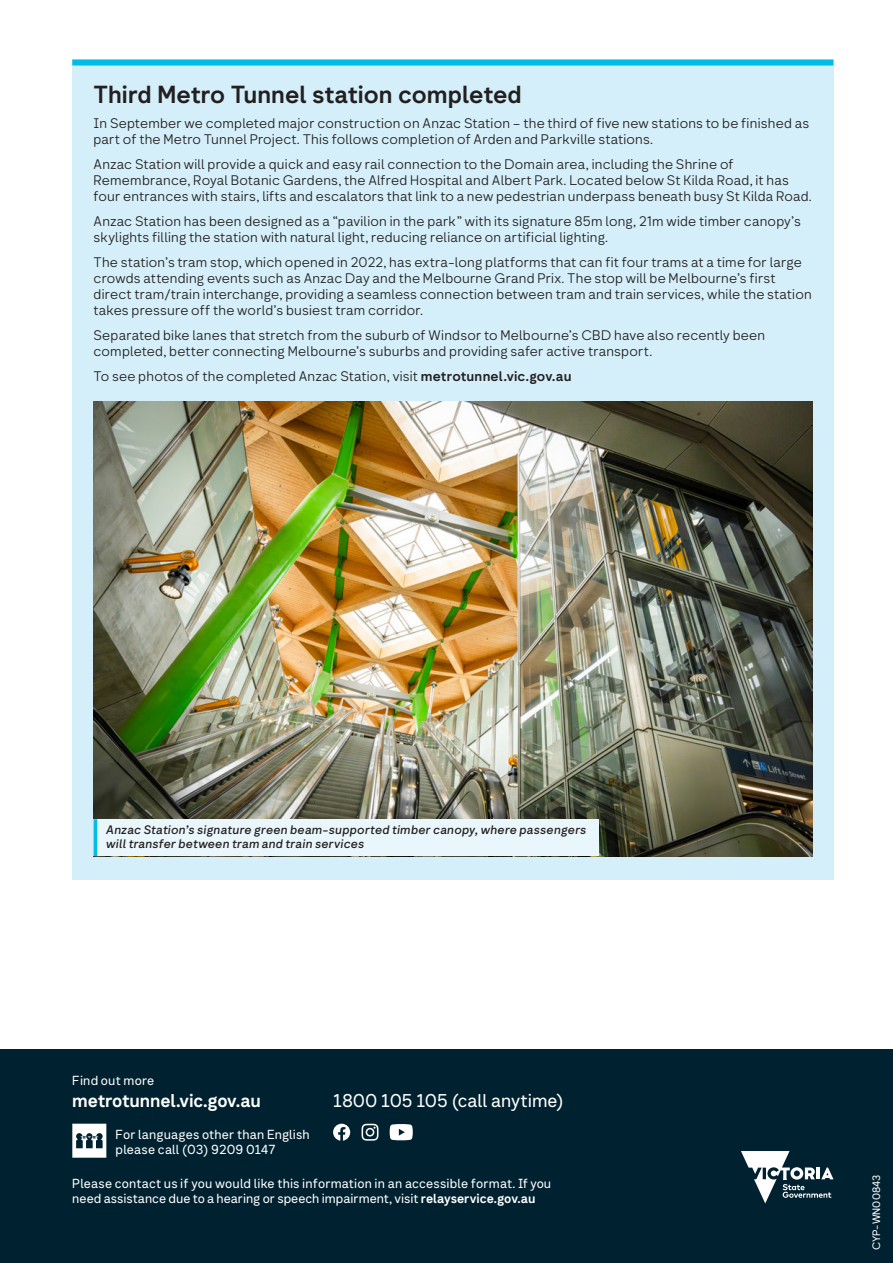
<style>
.page{position:relative;width:893px;height:1263px;background:#fff}
.page>*{position:absolute;margin:0;border:0;box-sizing:border-box;transform-origin:0 0}
.t1{font:700 24px "Network Geo";letter-spacing:-.005em;color:#231f20}
.t2{font:18px "Network Sans";color:#fff}
.t3{font:700 18px "Network Sans";letter-spacing:-.015em;color:#fff}
.t4{font:300 13.5px/16.2px "Network Geo";letter-spacing:.015em;color:#231f20}
.t5{font:12.75px/15px "Network Sans";letter-spacing:.01em;color:#fff}
.t6{font:italic 500 12px/14.4px "Network Geo";letter-spacing:.02em;color:#231f20}
.t7{font:10.5px "Network Geo";color:#fff}
.s1{font-weight:700}
</style>
<div class="page">
<div style="left:0;top:1049px;width:893px;height:214px;background:#002230"></div>
<svg style="left:390px;top:1124px;width:23px;height:16px"></svg>
<svg style="left:362px;top:1124px;width:16px;height:17px"></svg>
<svg style="left:333px;top:1124px;width:17px;height:17px"></svg>
<svg style="left:72px;top:1124px;width:34px;height:34px"></svg>
<svg style="left:741px;top:1151px;width:92px;height:52px"></svg>
<div style="left:72px;top:60px;width:761px;height:820px;background:#d4eff9"></div>
<div style="left:72px;top:60px;width:761px;height:6px;background:#02bce8"></div>
<img style="left:94px;top:402px;width:718px;height:454px">
<div style="left:94px;top:819px;width:505px;height:37px;background:#e9f7fc"></div>
<hr style="left:94px;top:819px;width:3px;height:37px;background:#02bce8">
<h1 class="t1" style="left:94px;top:79px;width:430px">Third Metro Tunnel station completed</h1>
<p class="t4" style="left:94px;top:115px;width:717px">In September we completed major construction on Anzac Station – the third of five new stations to be finished as part of the Metro Tunnel Project. This follows completion of Arden and Parkville stations.</p>
<p class="t4" style="left:94px;top:156px;width:720px">Anzac Station will provide a quick and easy rail connection to the Domain area, including the Shrine of<br>Remembrance, Royal Botanic Gardens, the Alfred Hospital and Albert Park. Located below St Kilda Road, it has four entrances with stairs, lifts and escalators that link to a new pedestrian underpass beneath busy St Kilda Road.</p>
<p class="t4" style="left:94px;top:213px;width:709px">Anzac Station has been designed as a “pavilion in the park” with its signature 85m long, 21m wide timber canopy’s skylights filling the station with natural light, reducing reliance on artificial lighting.</p>
<p class="t4" style="left:94px;top:254px;width:720px">The station’s tram stop, which opened in 2022, has extra-long platforms that can fit four trams at a time for large crowds attending events such as Anzac Day and the Melbourne Grand Prix. The stop will be Melbourne’s first direct tram/train interchange, providing a seamless connection between tram and train services, while the station takes pressure off the world’s busiest tram corridor.</p>
<p class="t4" style="left:94px;top:328px;width:673px">Separated bike lanes that stretch from the suburb of Windsor to Melbourne’s CBD have also recently been completed, better connecting Melbourne’s suburbs and providing safer active transport.</p>
<p class="t4" style="left:94px;top:369px;width:479px">To see photos of the completed Anzac Station, visit <span class="s1">metrotunnel.vic.gov.au</span></p>
<p class="t6" style="left:106px;top:823px;width:482px">Anzac Station’s signature green beam-supported timber canopy, where passengers will transfer between tram and train services</p>
<p class="t5" style="left:72px;top:1073px;width:84px">Find out more</p>
<h2 class="t3" style="left:72px;top:1088px;width:190px">metrotunnel.vic.gov.au</h2>
<p class="t5" style="left:116px;top:1127px;width:196px">For languages other than English please call (03) 9209 0147</p>
<p class="t5" style="left:72px;top:1176px;width:480px">Please contact us if you would like this information in an accessible format. If you need assistance due to a hearing or speech impairment, visit <span class="s1">relayservice.gov.au</span></p>
<h2 class="t2" style="left:333px;top:1088px;width:232px">1800 105 105 (call anytime)</h2>
<p class="t7" style="left:869px;top:1250px;width:77px;rotate:-90deg">CYP-WN00843</p>
</div>
